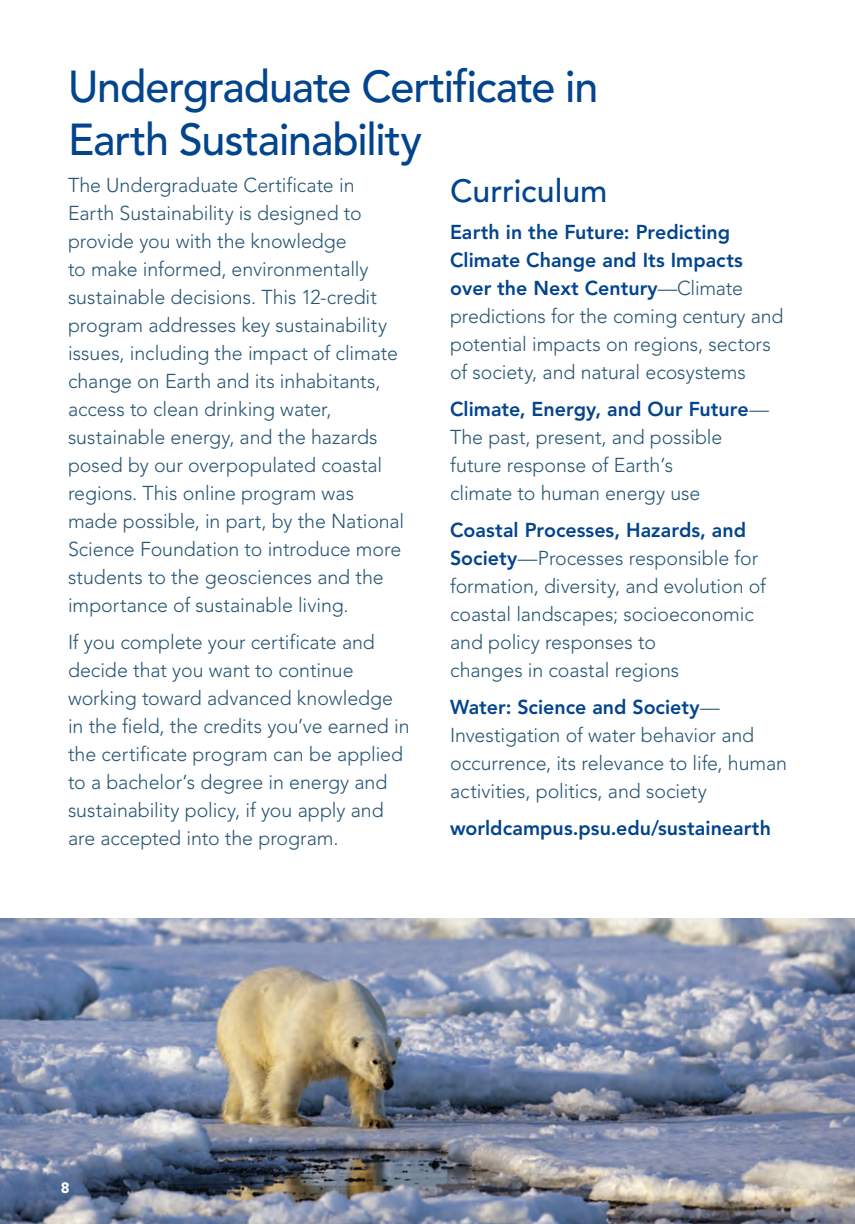
<style>
.page{position:relative;width:855px;height:1224px;background:#fff}
.page>*{position:absolute;margin:0;border:0;box-sizing:border-box;transform-origin:0 0}
.t1{font:500 44.4px/53.2px "Avenir LT Std";letter-spacing:-.025em;color:#02448d}
.t2{font:500 32px "Avenir LT Std";color:#02448d}
.t3{font:300 20px/28px "Avenir LT Std";letter-spacing:-.005em;color:#275673}
.t4{font:800 20px "Avenir LT Std";color:#02448d}
.t5{font:500 15px "Avenir LT Std";color:#fff}
.t6{font:900 15px "Avenir LT Std";color:#fff}
.s1{font-weight:800;color:#02448d}
</style>
<div class="page">
<img style="left:0;top:919px;width:855px;height:305px">
<h1 class="t1" style="left:68px;top:61px;width:532px">Undergraduate Certificate in<br>Earth Sustainability</h1>
<p class="t3" style="left:68px;top:171px;width:338px">The Undergraduate Certificate in Earth Sustainability is designed to provide you with the knowledge<br>to make informed, environmentally sustainable decisions. This 12-credit program addresses key sustainability issues, including the impact of climate change on Earth and its inhabitants, access to clean drinking water, sustainable energy, and the hazards posed by our overpopulated coastal regions. This online program was made possible, in part, by the National Science Foundation to introduce more students to the geosciences and the importance of sustainable living.</p>
<p class="t3" style="left:68px;top:628px;width:343px">If you complete your certificate and decide that you want to continue working toward advanced knowledge in the field, the credits you’ve earned in the certificate program can be applied to a bachelor’s degree in energy and sustainability policy, if you apply and are accepted into the program.</p>
<h2 class="t2" style="left:450px;top:173px;width:159px">Curriculum</h2>
<p class="t3" style="left:450px;top:218px;width:335px"><span class="s1">Earth in the Future: Predicting Climate Change and Its Impacts over the Next Century</span>—Climate predictions for the coming century and potential impacts on regions, sectors of society, and natural ecosystems</p>
<p class="t3" style="left:450px;top:395px;width:320px"><span class="s1">Climate, Energy, and Our Future</span>—<br>The past, present, and possible future response of Earth’s<br>climate to human energy use</p>
<p class="t3" style="left:450px;top:516px;width:317px"><span class="s1">Coastal Processes, Hazards, and<br>Society</span>—Processes responsible for formation, diversity, and evolution of coastal landscapes; socioeconomic and policy responses to<br>changes in coastal regions</p>
<p class="t3" style="left:450px;top:693px;width:338px"><span class="s1">Water: Science and Society</span>— Investigation of water behavior and occurrence, its relevance to life, human activities, politics, and society</p>
<p class="t4" style="left:450px;top:816px;width:322px">worldcampus.psu.edu/sustainearth</p>
<p class="t5" style="left:61px;top:1178px;width:10px">8</p>
<p class="t6" style="left:61px;top:1179px;width:10px">8</p>
</div>
